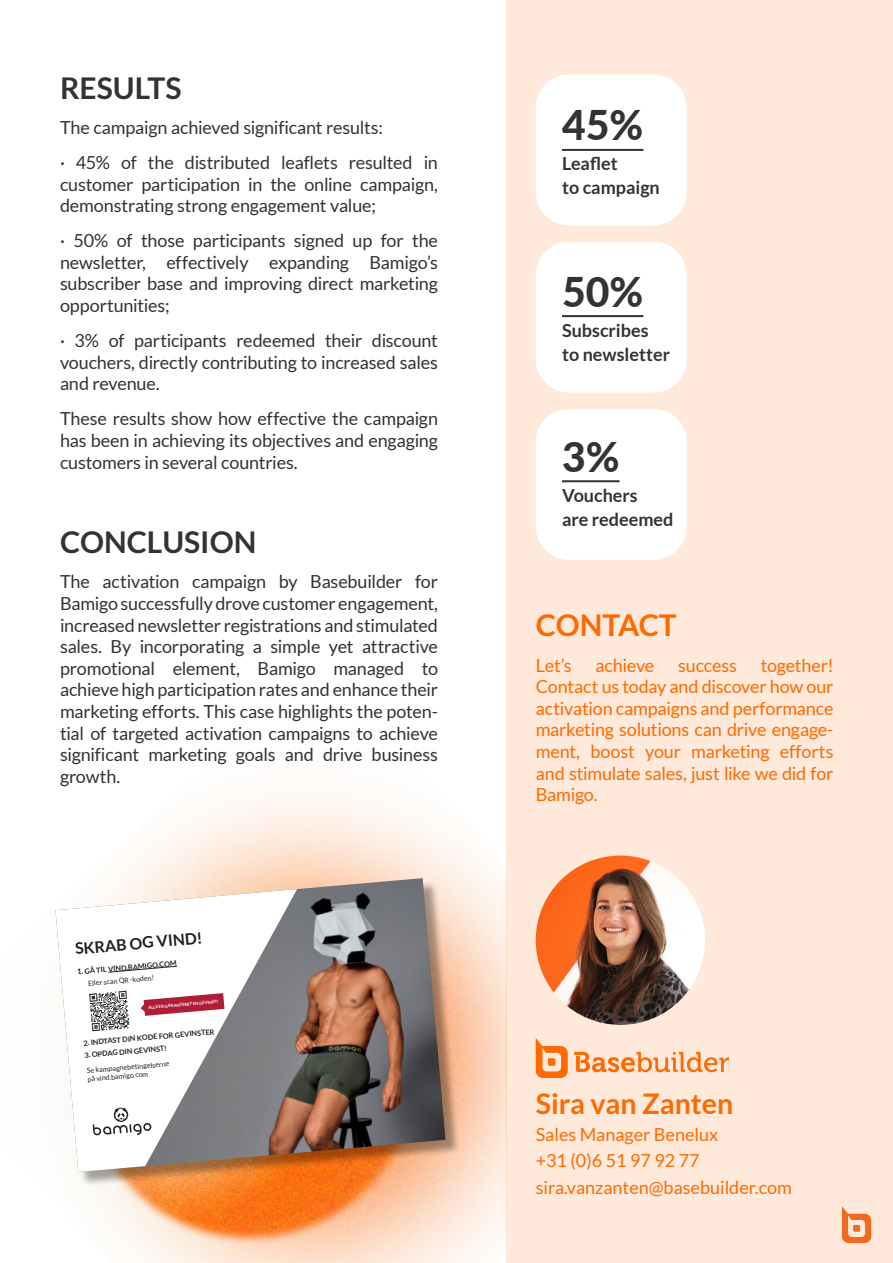
<style>
.page{position:relative;width:893px;height:1263px;background:#fff}
.page>*{position:absolute;margin:0;border:0;box-sizing:border-box;transform-origin:0 0}
.t1{font:800 40.95px "Lato";color:#333}
.Paragraph{font:700 30px "Lato";color:#333}
.Paragraph-2{font:700 30px "Lato";color:#ff6900}
.t2{font:700 28.5px "Lato";color:#ff6900}
.Paragraph-3{font:18px/21.6px "Lato";letter-spacing:-.01em;color:#333;text-align:justify}
.Paragraph-4{font:18px/21.6px "Lato";color:#ff6900;text-align:justify}
.t3{font:700 18px "Lato";color:#333}
.t4{font:700 15.9px "Lato";color:#231f20}
.t5{font:700 7.35px "Lato";color:#231f20}
.t6{font:7.05px/8.4px "Lato";color:#231f20}
.t7{font:700 4.2px "Lato";color:#fff}
</style>
<div class="page">
<div style="left:506px;top:0;width:387px;height:1263px;background:#fee9da"></div>
<svg style="left:842px;top:1206px;width:29px;height:37px"></svg>
<img style="left:93px;top:794px;width:413px;height:469px">
<div style="left:536px;top:75px;width:151px;height:150px;background:#fff;border-radius:33px"></div>
<div style="left:536px;top:242px;width:151px;height:151px;background:#fff;border-radius:33px"></div>
<div style="left:536px;top:409px;width:151px;height:151px;background:#fff;border-radius:33px"></div>
<img style="left:536px;top:855px;width:169px;height:170px;border-radius:85px">
<svg style="left:574px;top:1052px;width:155px;height:20px"></svg>
<svg style="left:536px;top:1038px;width:32px;height:40px"></svg>
<div style="left:58px;top:881px;width:403px;height:306px;background:#000;opacity:.35"></div>
<img style="left:55px;top:878px;width:391px;height:294px">
<hr style="left:562px;top:315px;width:81px;height:2px;background:#333">
<hr style="left:562px;top:149px;width:81px;height:2px;background:#333">
<hr style="left:562px;top:480px;width:58px;height:2px;background:#333">
<p class="Paragraph" style="left:60px;top:71px;width:123px">RESULTS</p>
<p class="Paragraph-3" style="left:60px;top:116px;width:324px">The campaign achieved significant results:</p>
<p class="Paragraph-3" style="left:60px;top:151px;width:380px">· 45% of the distributed leaflets resulted in customer participation in the online campaign, demonstrating strong engagement value;</p>
<p class="Paragraph-3" style="left:60px;top:230px;width:380px">· 50% of those participants signed up for the newsletter, effectively expanding Bamigo’s subscriber base and improving direct marketing opportunities;</p>
<p class="Paragraph-3" style="left:60px;top:330px;width:379px">· 3% of participants redeemed their discount vouchers, directly contributing to increased sales and revenue.</p>
<p class="Paragraph-3" style="left:60px;top:408px;width:380px">These results show how effective the campaign has been in achieving its objectives and engaging customers in several countries.</p>
<p class="Paragraph" style="left:60px;top:525px;width:198px">CONCLUSION</p>
<p class="Paragraph-3" style="left:60px;top:571px;width:380px">The activation campaign by Basebuilder for Bamigo successfully drove customer engagement, increased newsletter registrations and stimulated sales. By incorporating a simple yet attractive promotional element, Bamigo managed to achieve high participation rates and enhance their marketing efforts. This case highlights the poten&shy;tial of targeted activation campaigns to achieve significant marketing goals and drive business growth.</p>
<p class="t4" style="left:74px;top:939px;width:129px;rotate:-5deg">SKRAB OG VIND!</p>
<p class="t5" style="left:77px;top:967px;width:101px;rotate:-5deg">1. GÅ TIL VIND.BAMIGO.COM</p>
<p class="t6" style="left:88px;top:979px;width:68px;rotate:-5deg">Eller scan QR -koden!</p>
<p class="t7" style="left:148px;top:1005px;width:72px;rotate:-5deg">ALLE ER GARANTERET EN GEVINST!</p>
<p class="t5" style="left:83px;top:1039px;width:133px;rotate:-5deg">2. INDTAST DIN KODE FOR GEVINSTER</p>
<p class="t5" style="left:84px;top:1051px;width:84px;rotate:-5deg">3. OPDAG DIN GEVINST!</p>
<p class="t6" style="left:87px;top:1066px;width:84px;rotate:-5deg">Se kampagnebetingelserne på vind.bamigo.com</p>
<p class="t1" style="left:562px;top:95px;width:83px">45%</p>
<p class="t3" style="left:562px;top:154px;width:57px">Leaflet</p>
<p class="t3" style="left:562px;top:178px;width:99px">to campaign</p>
<p class="t1" style="left:562px;top:261px;width:83px">50%</p>
<p class="t3" style="left:562px;top:320px;width:88px">Subscribes</p>
<p class="t3" style="left:562px;top:344px;width:109px">to newsletter</p>
<p class="t1" style="left:562px;top:426px;width:59px">3%</p>
<p class="t3" style="left:562px;top:485px;width:77px">Vouchers</p>
<p class="t3" style="left:562px;top:509px;width:113px">are redeemed</p>
<p class="Paragraph-2" style="left:536px;top:608px;width:142px">CONTACT</p>
<p class="Paragraph-4" style="left:536px;top:654px;width:37px">Let’s</p>
<p class="Paragraph-4" style="left:595px;top:654px;width:60px">achieve</p>
<p class="Paragraph-4" style="left:678px;top:654px;width:60px">success</p>
<p class="Paragraph-4" style="left:536px;top:654px;width:299px;text-indent:225px">together!<br>Contact us today and discover how our activation campaigns and performance marketing solutions can drive engage&shy;ment, boost your marketing efforts and stimulate sales, just like we did for Bamigo.</p>
<p class="t2" style="left:536px;top:1087px;width:199px">Sira van Zanten</p>
<p class="Paragraph-4" style="left:536px;top:1123px;width:184px">Sales Manager Benelux</p>
<p class="Paragraph-4" style="left:536px;top:1150px;width:165px">+31 (0)6 51 97 92 77</p>
<p class="Paragraph-4" style="left:536px;top:1177px;width:258px">sira.vanzanten@basebuilder.com</p>
</div>
